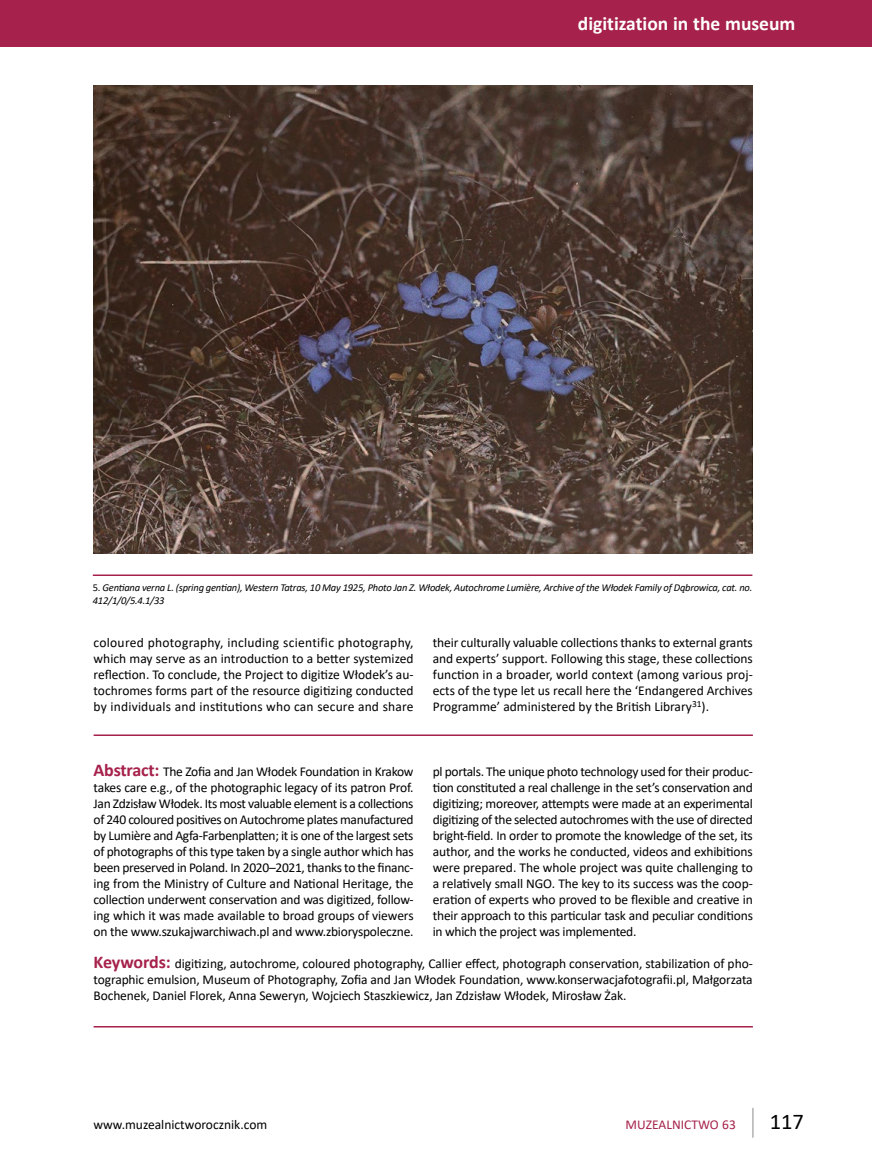
<style>
.page{position:relative;width:872px;height:1170px;background:#fff}
.page>*{position:absolute;margin:0;border:0;box-sizing:border-box;transform-origin:0 0}
.t1{font:22.5px "Calibri";color:#000}
.t2{font:700 19.5px "Calibri";color:#fff}
.t3{font:13.5px/16px "Calibri";letter-spacing:-.01em;color:#000;text-align:justify}
.t4{font:13.5px "Calibri";color:#a6214b}
.t5{font:italic 10.5px/12.6px "Calibri";letter-spacing:-.02em;color:#000}
.s1{font-style:normal}
.s2{font-weight:700;font-size:18px;color:#a6214b}
</style>
<div class="page">
<hr style="left:752px;top:1107px;width:1px;height:30px;background:#b3b2b2">
<div style="left:0;top:0;width:872px;height:47px;background:#a6214b"></div>
<hr style="left:94px;top:734px;width:659px;height:2px;background:#a6214b">
<hr style="left:94px;top:1025px;width:659px;height:2px;background:#a6214b">
<img style="left:94px;top:85px;width:659px;height:468px">
<hr style="left:93px;top:574px;width:659px;height:2px;background:#a6214b">
<h2 class="t2" style="left:578px;top:10px;width:219px">digitization in the museum</h2>
<p class="t5" style="left:93px;top:580px;width:661px"><span class="s1">5.</span> Gentiana verna L. (spring gentian), Western Tatras, 10 May 1925, Photo Jan Z. Włodek, Autochrome Lumière, Archive of the Włodek Family of Dąbrowica, cat. no.<br>412/1/0/5.4.1/33</p>
<p class="t3" style="left:94px;top:634px;width:321px">coloured photography, including scientific photography, which may serve as an introduction to a better systemized reflection. To conclude, the Project to digitize Włodek’s au&shy;tochromes forms part of the resource digitizing conducted by individuals and institutions who can secure and share</p>
<p class="t3" style="left:433px;top:634px;width:321px">their culturally valuable collections thanks to external grants and experts’ support. Following this stage, these collections function in a broader, world context (among various proj&shy;ects of the type let us recall here the ‘Endangered Archives Programme’ administered by the British Library<sup>31</sup>).</p>
<p class="t3" style="left:94px;top:762px;width:321px"><span class="s2">Abstract:</span> The Zofia and Jan Włodek Foundation in Krakow takes care e.g., of the photographic legacy of its patron Prof.<br>Jan Zdzisław Włodek. Its most valuable element is a collections of 240 coloured positives on Autochrome plates manufactured by Lumière and Agfa-Farbenplatten; it is one of the largest sets of photographs of this type taken by a single author which has been preserved in Poland. In 2020–2021, thanks to the financ&shy;ing from the Ministry of Culture and National Heritage, the collection underwent conservation and was digitized, follow&shy;ing which it was made available to broad groups of viewers on the www.szukajwarchiwach.pl and www.zbioryspoleczne.</p>
<p class="t3" style="left:433px;top:762px;width:322px">pl portals. The unique photo technology used for their produc&shy;tion constituted a real challenge in the set’s conservation and digitizing; moreover, attempts were made at an experimental digitizing of the selected autochromes with the use of directed bright-field. In order to promote the knowledge of the set, its author, and the works he conducted, videos and exhibitions were prepared. The whole project was quite challenging to a relatively small NGO. The key to its success was the coop&shy;eration of experts who proved to be flexible and creative in their approach to this particular task and peculiar conditions in which the project was implemented.</p>
<p class="t3" style="left:94px;top:955px;width:661px"><span class="s2">Keywords:</span> digitizing, autochrome, coloured photography, Callier effect, photograph conservation, stabilization of pho&shy;tographic emulsion, Museum of Photography, Zofia and Jan Włodek Foundation, www.konserwacjafotografii.pl, Małgorzata Bochenek, Daniel Florek, Anna Seweryn, Wojciech Staszkiewicz, Jan Zdzisław Włodek, Mirosław Żak.</p>
<p class="t3" style="left:94px;top:1115px;width:175px">www.muzealnictworocznik.com</p>
<p class="t4" style="left:625px;top:1114px;width:112px">MUZEALNICTWO 63</p>
<h1 class="t1" style="left:770px;top:1105px;width:36px">117</h1>
</div>
